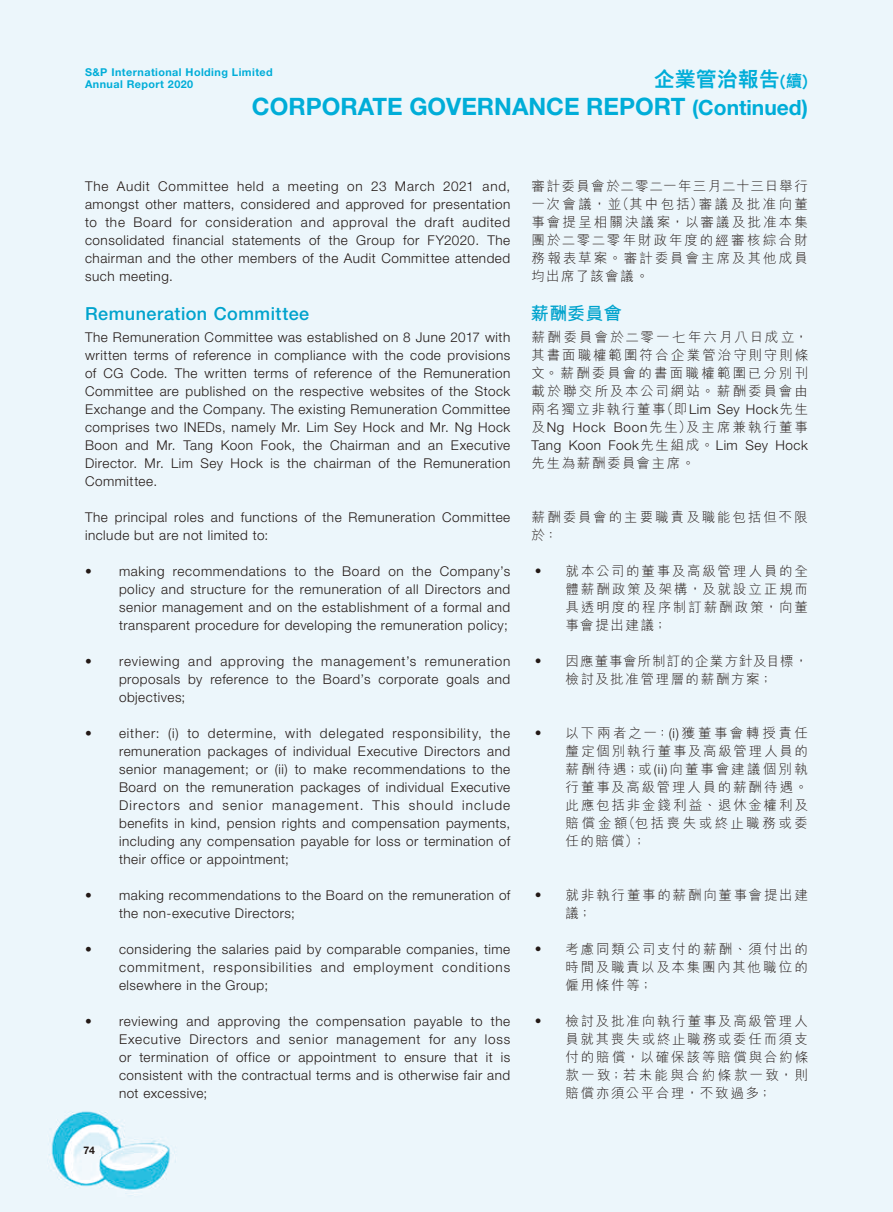
<style>
.page{position:relative;width:893px;height:1212px;background:#ecf6fb}
.page>*{position:absolute;margin:0;border:0;box-sizing:border-box;transform-origin:0 0}
.t1{font:700 24px "Helvetica Neue LT Std";color:#00add8}
.t2{font:800 21px "M Hei HK";color:#00add8}
.t3{font:500 18px "Helvetica Neue LT Std";letter-spacing:.025em;color:#00a3cd}
.t4{font:700 18px "M Hei HK";letter-spacing:.01em;color:#00a3cd}
.t5{font:300 13.5px/18px "Helvetica Neue LT Std";letter-spacing:.04em;color:#231916;text-align:justify}
.t6{font:300 13.5px/18px "M Hei HK";letter-spacing:.135em;color:#231916;text-align:justify}
.t7{font:300 13.5px/18px "M Hei HK";letter-spacing:.085em;color:#231916}
.t8{font:700 10.8px/12px "Helvetica Neue LT Std";letter-spacing:.04em;color:#00add8}
.t9{font:700 10.5px "Helvetica Neue LT Std";color:#231916}
.s1{font-size:16.5px}
.s2{font-size:21px}
.s3{font-family:"Helvetica Neue LT Std"}
.s4{font-family:"M Hei HK"}
</style>
<div class="page">
<p class="t8" style="left:85px;top:66px;width:189px">S&amp;P International Holding Limited<br>Annual Report 2020</p>
<h2 class="t2" style="left:654px;top:69px;width:156px">企業管治報告<span class="s1">(續)</span></h2>
<h1 class="t1" style="left:252px;top:92px;width:557px">CORPORATE GOVERNANCE REPORT <span class="s2">(Continued)</span></h1>
<p class="t5" style="left:85px;top:176px;width:427px">The Audit Committee held a meeting on 23 March 2021 and, amongst other matters, considered and approved for presentation to the Board for consideration and approval the draft audited consolidated financial statements of the Group for FY2020. The chairman and the other members of the Audit Committee attended such meeting.</p>
<h3 class="t3" style="left:85px;top:303px;width:226px">Remuneration Committee</h3>
<p class="t5" style="left:85px;top:328px;width:427px">The Remuneration Committee was established on 8 June 2017 with written terms of reference in compliance with the code provisions of CG Code. The written terms of reference of the Remuneration Committee are published on the respective websites of the Stock Exchange and the Company. The existing Remuneration Committee comprises two INEDs, namely Mr. Lim Sey Hock and Mr. Ng Hock Boon and Mr. Tang Koon Fook, the Chairman and an Executive Director. Mr. Lim Sey Hock is the chairman of the Remuneration Committee.</p>
<p class="t5" style="left:85px;top:508px;width:427px">The principal roles and functions of the Remuneration Committee include but are not limited to:</p>
<p class="t5" style="left:119px;top:562px;width:393px;text-indent:-34px">• making recommendations to the Board on the Company’s policy and structure for the remuneration of all Directors and senior management and on the establishment of a formal and transparent procedure for developing the remuneration policy;</p>
<p class="t5" style="left:119px;top:652px;width:393px;text-indent:-34px">• reviewing and approving the management’s remuneration proposals by reference to the Board’s corporate goals and objectives;</p>
<p class="t5" style="left:119px;top:724px;width:393px;text-indent:-34px">• either: (i) to determine, with delegated responsibility, the remuneration packages of individual Executive Directors and senior management; or (ii) to make recommendations to the Board on the remuneration packages of individual Executive Directors and senior management. This should include benefits in kind, pension rights and compensation payments, including any compensation payable for loss or termination of their office or appointment;</p>
<p class="t5" style="left:119px;top:886px;width:393px;text-indent:-34px">• making recommendations to the Board on the remuneration of the non-executive Directors;</p>
<p class="t5" style="left:119px;top:940px;width:393px;text-indent:-34px">• considering the salaries paid by comparable companies, time commitment, responsibilities and employment conditions elsewhere in the Group;</p>
<p class="t5" style="left:119px;top:1012px;width:393px;text-indent:-34px">• reviewing and approving the compensation payable to the Executive Directors and senior management for any loss or termination of office or appointment to ensure that it is consistent with the contractual terms and is otherwise fair and not excessive;</p>
<p class="t9" style="left:83px;top:1143px;width:13px">74</p>
<p class="t6" style="left:531px;top:176px;width:278px">審計委員會於二零二一年三月二十三日舉行一次會議，並（其中包括）審議及批准向董事會提呈相關決議案，以審議及批准本集團於二零二零年財政年度的經審核綜合財務報表草案。審計委員會主席及其他成員均出席了該會議。</p>
<h3 class="t4" style="left:531px;top:300px;width:92px">薪酬委員會</h3>
<p class="t6" style="left:531px;top:328px;width:278px">薪酬委員會於二零一七年六月八日成立，其書面職權範圍符合企業管治守則守則條文。薪酬委員會的書面職權範圍已分別刊載於聯交所及本公司網站。薪酬委員會由兩名獨立非執行董事（即<span class="s3">Lim Sey Hock</span>先生及<span class="s3">Ng Hock Boon</span>先生）及主席兼執行董事</p>
<p class="t5" style="left:531px;top:436px;width:278px">Tang Koon Fook<span class="s4">先生組成。</span>Lim Sey Hock</p>
<p class="t6" style="left:531px;top:454px;width:165px">先生為薪酬委員會主席。</p>
<p class="t6" style="left:531px;top:508px;width:278px">薪酬委員會的主要職責及職能包括但不限於：</p>
<p class="t6" style="left:531px;top:562px;width:15px">‧</p>
<p class="t6" style="left:566px;top:562px;width:244px">就本公司的董事及高級管理人員的全體薪酬政策及架構，及就設立正規而具透明度的程序制訂薪酬政策，向董事會提出建議；</p>
<p class="t6" style="left:531px;top:652px;width:15px">‧</p>
<p class="t7" style="left:566px;top:652px;width:244px">因應董事會所制訂的企業方針及目標，檢討及批准管理層的薪酬方案；</p>
<p class="t6" style="left:531px;top:724px;width:15px">‧</p>
<p class="t6" style="left:566px;top:724px;width:244px">以下兩者之一：<span class="s3">(i)</span>獲董事會轉授責任釐定個別執行董事及高級管理人員的薪酬待遇；或<span class="s3">(ii)</span>向董事會建議個別執行董事及高級管理人員的薪酬待遇。此應包括非金錢利益、退休金權利及賠償金額（包括喪失或終止職務或委任的賠償）；</p>
<p class="t6" style="left:531px;top:886px;width:15px">‧</p>
<p class="t6" style="left:566px;top:886px;width:244px">就非執行董事的薪酬向董事會提出建議；</p>
<p class="t6" style="left:531px;top:940px;width:15px">‧</p>
<p class="t6" style="left:566px;top:940px;width:244px">考慮同類公司支付的薪酬、須付出的時間及職責以及本集團內其他職位的僱用條件等；</p>
<p class="t6" style="left:531px;top:1012px;width:15px">‧</p>
<p class="t6" style="left:566px;top:1012px;width:244px">檢討及批准向執行董事及高級管理人員就其喪失或終止職務或委任而須支付的賠償，以確保該等賠償與合約條款一致；若未能與合約條款一致，則賠償亦須公平合理，不致過多；</p>
</div>
